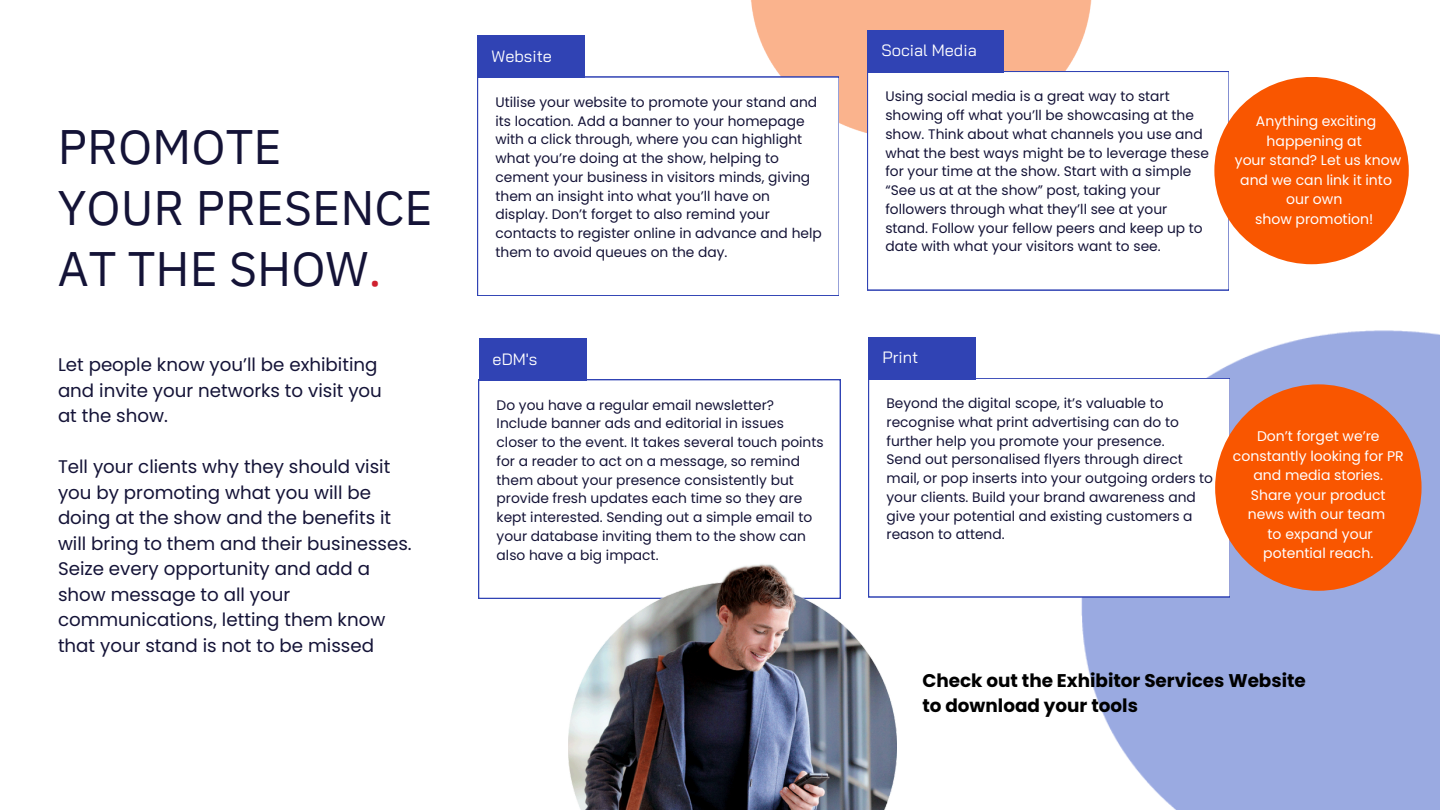
<style>
.page{position:relative;width:1440px;height:810px;background:#fff}
.page>*{position:absolute;margin:0;border:0;box-sizing:border-box;transform-origin:0 0}
.t1{font:48.3px/60.8px "IBM Plex Sans";color:#141337}
.t2{font:700 18.4px/25.5px "Poppins";color:#000}
.t3{font:18.2px/25.5px "Poppins";color:#141337}
.t4{font:16.4px "Bai Jamjuree";color:#fff}
.t5{font:14px/19.5px "Poppins";color:#fff;text-align:center}
.t6{font:13.8px/18.8px "Poppins";color:#141337}
.s1{color:#cf202e}
</style>
<div class="page">
<img style="left:750px;top:0;width:342px;height:133px">
<img style="left:1072px;top:330px;width:368px;height:480px">
<svg style="left:867px;top:71px;width:362px;height:219px"></svg>
<div style="left:867px;top:30px;width:136px;height:42px;background:#3043b4"></div>
<svg style="left:479px;top:380px;width:361px;height:218px"></svg>
<div style="left:479px;top:338px;width:107px;height:43px;background:#3043b4"></div>
<svg style="left:868px;top:378px;width:362px;height:219px"></svg>
<div style="left:868px;top:337px;width:108px;height:42px;background:#3043b4"></div>
<img style="left:568px;top:539px;width:329px;height:271px">
<svg style="left:477px;top:77px;width:362px;height:219px"></svg>
<div style="left:477px;top:36px;width:108px;height:42px;background:#3043b4"></div>
<div style="left:1214px;top:77px;width:195px;height:187px;background:#f95600;border-radius:50%"></div>
<div style="left:1215px;top:384px;width:207px;height:207px;background:#f95600;border-radius:50%"></div>
<h3 class="t1" style="left:58px;top:116px;width:376px">PROMOTE<br>YOUR PRESENCE<br>AT THE SHOW<span class="s1">.</span></h3>
<h1 class="t3" style="left:58px;top:352px;width:325px">Let people know you’ll be exhibiting and invite your networks to visit you at the show.</h1>
<h3 class="t3" style="left:58px;top:454px;width:355px">Tell your clients why they should visit you by promoting what you will be doing at the show and the benefits it will bring to them and their businesses.<br>Seize every opportunity and add a show message to all your communications, letting them know that your stand is not to be missed</h3>
<h4 class="t4" style="left:492px;top:46px;width:62px">Website</h4>
<p class="t6" style="left:496px;top:93px;width:328px">Utilise your website to promote your stand and its location. Add a banner to your homepage with a click through, where you can highlight what you’re doing at the show, helping to cement your business in visitors minds, giving them an insight into what you’ll have on display. Don’t forget to also remind your contacts to register online in advance and help them to avoid queues on the day.</p>
<p class="t4" style="left:493px;top:348px;width:46px">eDM's</p>
<p class="t6" style="left:497px;top:395px;width:279px">Do you have a regular email newsletter?</p>
<p class="t6" style="left:497px;top:414px;width:329px">Include banner ads and editorial in issues closer to the event. It takes several touch points for a reader to act on a message, so remind them about your presence consistently but provide fresh updates each time so they are kept interested. Sending out a simple email to your database inviting them to the show can also have a big impact.</p>
<p class="t4" style="left:881px;top:40px;width:97px">Social Media</p>
<h4 class="t6" style="left:885px;top:87px;width:325px">Using social media is a great way to start showing off what you’ll be showcasing at the show. Think about what channels you use and what the best ways might be to leverage these for your time at the show. Start with a simple “See us at at the show” post, taking your followers through what they’ll see at your stand. Follow your fellow peers and keep up to date with what your visitors want to see.</h4>
<p class="t5" style="left:1256px;top:112px;width:122px">Anything exciting happening at</p>
<h4 class="t5" style="left:1235px;top:151px;width:168px">your stand? Let us know and we can link it into our own</h4>
<h4 class="t5" style="left:1255px;top:209px;width:120px">show promotion!</h4>
<p class="t4" style="left:883px;top:347px;width:37px">Print</p>
<p class="t6" style="left:887px;top:394px;width:294px">Beyond the digital scope, it’s valuable to recognise what print advertising can do to further help you promote your presence.</p>
<p class="t6" style="left:887px;top:450px;width:328px">Send out personalised flyers through direct mail, or pop inserts into your outgoing orders to your clients. Build your brand awareness and give your potential and existing customers a reason to attend.</p>
<p class="t5" style="left:1233px;top:426px;width:172px">Don’t forget we’re constantly looking for PR and media stories.<br>Share your product news with our team</p>
<p class="t5" style="left:1263px;top:524px;width:112px">to expand your potential reach.</p>
<p class="t2" style="left:922px;top:667px;width:385px">Check out the Exhibitor Services Website to download your tools</p>
</div>
